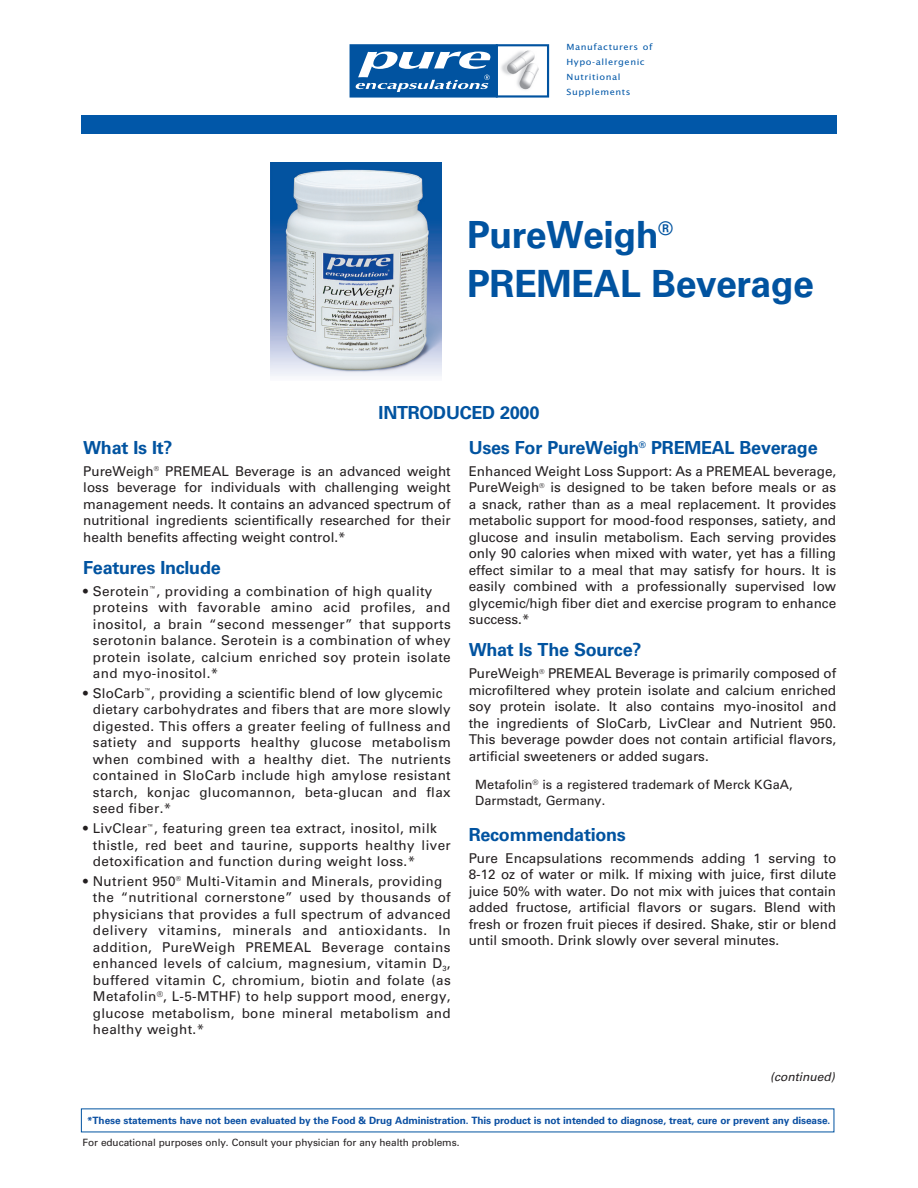
<style>
.page{position:relative;width:918px;height:1188px;background:#fff}
.page>*{position:absolute;margin:0;border:0;box-sizing:border-box;transform-origin:0 0}
.t1{font:700 37.5px/49.5px "Univers";letter-spacing:-.015em;color:#0153a0}
.t2{font:700 18px "Univers";letter-spacing:-.015em;color:#0153a0}
.t3{font:13.5px/16.5px "Univers";letter-spacing:.025em;color:#231f20;text-align:justify}
.t4{font:12.75px/15.3px "Univers";color:#231f20}
.t5{font:italic 12px "Univers";color:#231f20}
.t6{font:700 10.05px "Univers";letter-spacing:-.01em;color:#0a4fa2}
.t7{font:10.05px "Univers";letter-spacing:-.005em;color:#231f20}
.t8{font:9.15px/14.9px "Lucida Sans EF";letter-spacing:.055em;color:#0157a8;scale:1.1 1}
</style>
<div class="page">
<img style="left:271px;top:162px;width:171px;height:214px">
<div style="left:81px;top:115px;width:756px;height:19px;background:#0157a8"></div>
<div style="left:350px;top:44px;width:148px;height:54px;background:#0153a0"></div>
<svg style="left:355px;top:52px;width:136px;height:40px"></svg>
<div style="left:496px;top:44px;width:53px;height:54px;border:2px solid #0153a0"></div>
<img style="left:501px;top:50px;width:37px;height:40px">
<p class="t8" style="left:567px;top:40px;width:80px">Manufacturers of<br>Hypo-allergenic<br>Nutritional<br>Supplements</p>
<h1 class="t1" style="left:467px;top:210px;width:348px">PureWeigh<sup>®<br></sup>PREMEAL Beverage</h1>
<h2 class="t2" style="left:379px;top:402px;width:162px">INTRODUCED 2000</h2>
<h2 class="t2" style="left:83px;top:437px;width:91px">What Is It?</h2>
<p class="t3" style="left:83px;top:463px;width:369px">PureWeigh<sup>®</sup> PREMEAL Beverage is an advanced weight loss beverage for individuals with challenging weight management needs. It contains an advanced spectrum of nutritional ingredients scientifically researched for their health benefits affecting weight control.*</p>
<h2 class="t2" style="left:83px;top:557px;width:139px">Features Include</h2>
<p class="t3" style="left:93px;top:583px;width:359px;text-align:left;text-indent:-10px">• Serotein<sup>™</sup>, providing a combination of high quality proteins with favorable amino acid profiles, and inositol, a brain “second messenger” that supports serotonin balance. Serotein is a combination of whey protein isolate, calcium enriched soy protein isolate and myo-inositol.*</p>
<p class="t3" style="left:93px;top:685px;width:359px;text-align:left;text-indent:-10px">• SloCarb<sup>™</sup>, providing a scientific blend of low glycemic dietary carbohydrates and fibers that are more slowly digested. This offers a greater feeling of fullness and satiety and supports healthy glucose metabolism when combined with a healthy diet. The nutrients contained in SloCarb include high amylose resistant starch, konjac glucomannon, beta-glucan and flax seed fiber.*</p>
<p class="t3" style="left:93px;top:820px;width:359px;text-align:left;text-indent:-10px">• LivClear<sup>™</sup>, featuring green tea extract, inositol, milk thistle, red beet and taurine, supports healthy liver detoxification and function during weight loss.*</p>
<p class="t3" style="left:93px;top:873px;width:359px;text-align:left;text-indent:-10px">• Nutrient 950<sup>®</sup> Multi-Vitamin and Minerals, providing the “nutritional cornerstone” used by thousands of physicians that provides a full spectrum of advanced delivery vitamins, minerals and antioxidants. In addition, PureWeigh PREMEAL Beverage contains enhanced levels of calcium, magnesium, vitamin D<sub>3</sub>, buffered vitamin C, chromium, biotin and folate (as Metafolin<sup>®</sup>, L-5-MTHF) to help support mood, energy, glucose metabolism, bone mineral metabolism and healthy weight.*</p>
<h2 class="t2" style="left:469px;top:437px;width:350px">Uses For PureWeigh<sup>®</sup> PREMEAL Beverage</h2>
<p class="t3" style="left:469px;top:463px;width:369px">Enhanced Weight Loss Support: As a PREMEAL beverage, PureWeigh<sup>®</sup> is designed to be taken before meals or as a snack, rather than as a meal replacement. It provides metabolic support for mood-food responses, satiety, and glucose and insulin metabolism. Each serving provides only 90 calories when mixed with water, yet has a filling effect similar to a meal that may satisfy for hours. It is easily combined with a professionally supervised low glycemic/high fiber diet and exercise program to enhance success.*</p>
<h2 class="t2" style="left:469px;top:639px;width:174px">What Is The Source?</h2>
<p class="t3" style="left:469px;top:665px;width:369px">PureWeigh<sup>®</sup> PREMEAL Beverage is primarily composed of microfiltered whey protein isolate and calcium enriched soy protein isolate. It also contains myo-inositol and the ingredients of SloCarb, LivClear and Nutrient 950.<br>This beverage powder does not contain artificial flavors, artificial sweeteners or added sugars.</p>
<p class="t4" style="left:475px;top:777px;width:319px">Metafolin<sup>®</sup> is a registered trademark of Merck KGaA,<br>Darmstadt, Germany.</p>
<h2 class="t2" style="left:469px;top:824px;width:159px">Recommendations</h2>
<p class="t3" style="left:469px;top:850px;width:369px">Pure Encapsulations recommends adding 1 serving to 8-12 oz of water or milk. If mixing with juice, first dilute juice 50% with water. Do not mix with juices that contain added fructose, artificial flavors or sugars. Blend with fresh or frozen fruit pieces if desired. Shake, stir or blend until smooth. Drink slowly over several minutes.</p>
<p class="t5" style="left:770px;top:1069px;width:66px">(continued)</p>
<p class="t6" style="left:87px;top:1115px;width:745px">*These statements have not been evaluated by the Food &amp; Drug Administration. This product is not intended to diagnose, treat, cure or prevent any disease.</p>
<p class="t7" style="left:82px;top:1137px;width:379px">For educational purposes only. Consult your physician for any health problems.</p>
</div>
